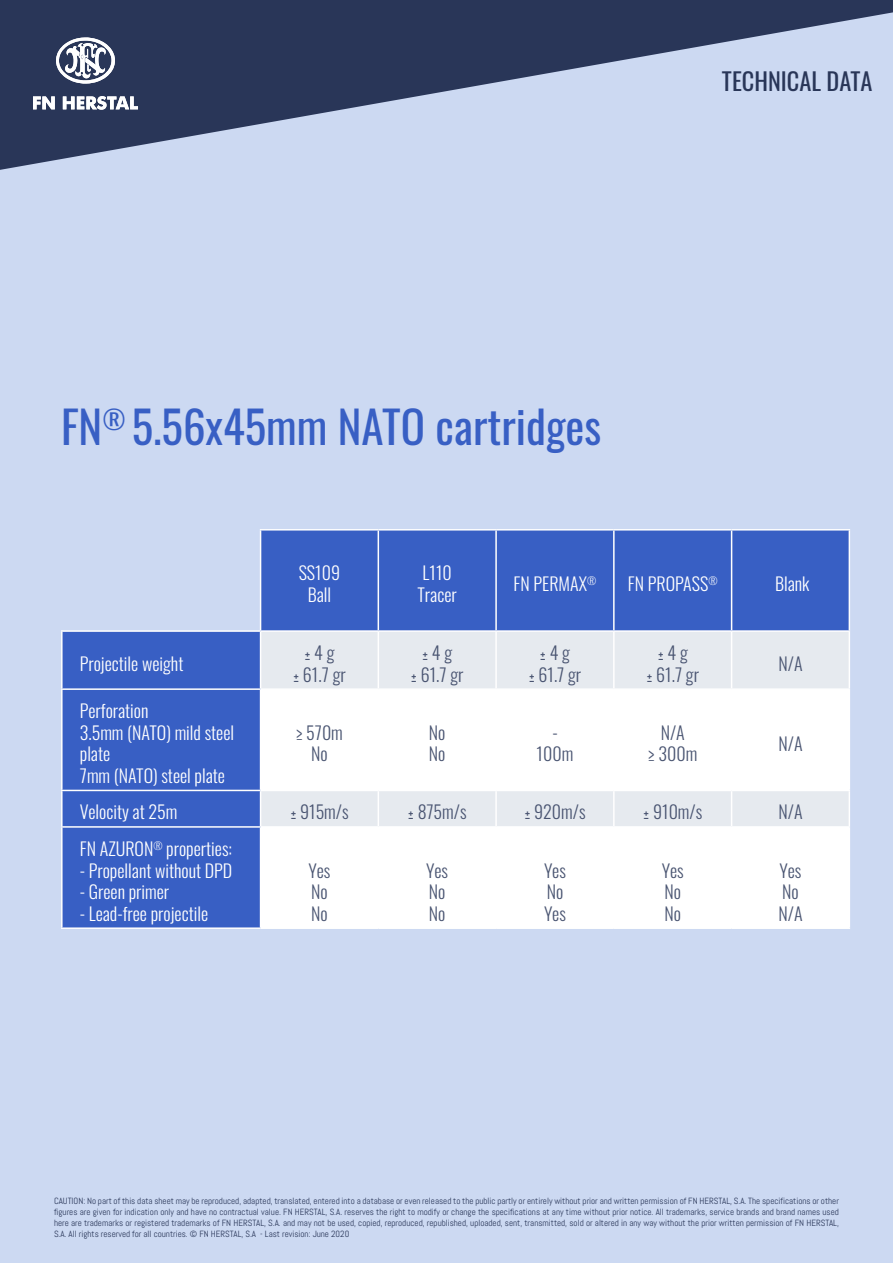
<style>
.page{position:relative;width:893px;height:1263px;background:#ccd9f2}
.page>*{position:absolute;margin:0;border:0;box-sizing:border-box;transform-origin:0 0}
.t1{font:45px "Oswald";color:#385fc4}
.t2{font:24.3px "Oswald";color:#293658}
.t3{font:300 18px/21.6px "Oswald";color:#fff}
.t4{font:300 18px/21.6px "Oswald";color:#495471;text-align:center}
.t5{font:9px/10.8px "Abel";color:#293658;text-align:justify}
</style>
<div class="page">
<svg style="left:0;top:0;width:893px;height:170px;fill:#293658"></svg>
<svg style="left:56px;top:37px;width:59px;height:47px;background:#878ea1"></svg>
<svg style="left:33px;top:96px;width:22px;height:13px"></svg>
<svg style="left:63px;top:96px;width:75px;height:14px"></svg>
<svg style="left:63px;top:530px;width:786px;height:397px;background:#4e71ca"></svg>
<div style="left:261px;top:632px;width:588px;height:56px;background:#e6eaef"></div>
<svg style="left:261px;top:690px;width:588px;height:237px;background:#fbfbfc"></svg>
<hr style="left:378px;top:530px;width:1px;height:100px;background:#fff">
<hr style="left:495px;top:530px;width:2px;height:100px;background:#fff">
<hr style="left:613px;top:530px;width:2px;height:100px;background:#fff">
<hr style="left:731px;top:530px;width:1px;height:100px;background:#fff">
<hr style="left:849px;top:530px;width:1px;height:100px;background:#fff">
<hr style="left:378px;top:632px;width:1px;height:56px;background:#fff">
<hr style="left:495px;top:632px;width:2px;height:56px;background:#fff">
<hr style="left:613px;top:632px;width:2px;height:56px;background:#fff">
<hr style="left:731px;top:632px;width:1px;height:56px;background:#fff">
<hr style="left:849px;top:632px;width:1px;height:56px;background:#fff">
<hr style="left:61px;top:688px;width:200px;height:2px;background:#fff">
<hr style="left:261px;top:688px;width:117px;height:2px;background:#fff">
<hr style="left:378px;top:688px;width:118px;height:2px;background:#fff">
<hr style="left:378px;top:690px;width:1px;height:100px;background:#fff">
<hr style="left:496px;top:688px;width:118px;height:2px;background:#fff">
<hr style="left:495px;top:690px;width:2px;height:100px;background:#fff">
<hr style="left:614px;top:688px;width:118px;height:2px;background:#fff">
<hr style="left:613px;top:690px;width:2px;height:100px;background:#fff">
<hr style="left:732px;top:688px;width:118px;height:2px;background:#fff">
<hr style="left:731px;top:690px;width:1px;height:100px;background:#fff">
<hr style="left:849px;top:690px;width:1px;height:100px;background:#fff">
<hr style="left:61px;top:790px;width:200px;height:1px;background:#fff">
<hr style="left:261px;top:790px;width:117px;height:1px;background:#fff">
<hr style="left:378px;top:790px;width:118px;height:1px;background:#fff">
<hr style="left:378px;top:791px;width:1px;height:35px;background:#fff">
<hr style="left:496px;top:790px;width:118px;height:1px;background:#fff">
<hr style="left:495px;top:791px;width:2px;height:35px;background:#fff">
<hr style="left:614px;top:790px;width:118px;height:1px;background:#fff">
<hr style="left:613px;top:791px;width:2px;height:35px;background:#fff">
<hr style="left:732px;top:790px;width:118px;height:1px;background:#fff">
<hr style="left:731px;top:791px;width:1px;height:35px;background:#fff">
<hr style="left:849px;top:791px;width:1px;height:35px;background:#fff">
<hr style="left:61px;top:927px;width:200px;height:2px;background:#fff">
<hr style="left:260px;top:529px;width:118px;height:1px;background:#fff">
<hr style="left:260px;top:530px;width:1px;height:100px;background:#fff">
<hr style="left:378px;top:529px;width:118px;height:1px;background:#fff">
<hr style="left:496px;top:529px;width:118px;height:1px;background:#fff">
<hr style="left:614px;top:529px;width:118px;height:1px;background:#fff">
<hr style="left:732px;top:529px;width:118px;height:1px;background:#fff">
<hr style="left:61px;top:630px;width:200px;height:2px;background:#fff">
<hr style="left:61px;top:632px;width:2px;height:56px;background:#fff">
<hr style="left:61px;top:690px;width:2px;height:100px;background:#fff">
<hr style="left:61px;top:791px;width:2px;height:35px;background:#fff">
<hr style="left:261px;top:630px;width:117px;height:2px;background:#fff">
<hr style="left:260px;top:632px;width:1px;height:56px;background:#fff">
<hr style="left:378px;top:630px;width:118px;height:2px;background:#fff">
<hr style="left:496px;top:630px;width:118px;height:2px;background:#fff">
<hr style="left:614px;top:630px;width:118px;height:2px;background:#fff">
<hr style="left:732px;top:630px;width:118px;height:2px;background:#fff">
<hr style="left:260px;top:690px;width:1px;height:100px;background:#fff">
<hr style="left:260px;top:791px;width:1px;height:35px;background:#fff">
<hr style="left:61px;top:826px;width:200px;height:2px;background:#fff">
<hr style="left:61px;top:828px;width:2px;height:99px;background:#fff">
<hr style="left:378px;top:828px;width:1px;height:99px;background:#fff">
<hr style="left:495px;top:828px;width:2px;height:99px;background:#fff">
<hr style="left:613px;top:828px;width:2px;height:99px;background:#fff">
<hr style="left:731px;top:828px;width:1px;height:99px;background:#fff">
<hr style="left:849px;top:828px;width:1px;height:99px;background:#fff">
<hr style="left:261px;top:826px;width:117px;height:2px;background:#fff">
<hr style="left:260px;top:828px;width:1px;height:99px;background:#fff">
<hr style="left:378px;top:826px;width:118px;height:2px;background:#fff">
<hr style="left:496px;top:826px;width:118px;height:2px;background:#fff">
<hr style="left:614px;top:826px;width:118px;height:2px;background:#fff">
<hr style="left:732px;top:826px;width:118px;height:2px;background:#fff">
<hr style="left:261px;top:927px;width:117px;height:2px;background:#fff">
<hr style="left:378px;top:927px;width:118px;height:2px;background:#fff">
<hr style="left:496px;top:927px;width:118px;height:2px;background:#fff">
<hr style="left:614px;top:927px;width:118px;height:2px;background:#fff">
<hr style="left:732px;top:927px;width:118px;height:2px;background:#fff">
<h2 class="t2" style="left:722px;top:60px;width:152px">TECHNICAL DATA</h2>
<h1 class="t1" style="left:61px;top:387px;width:542px">FN<sup>®</sup> 5.56x45mm NATO cartridges</h1>
<h3 class="t3" style="left:299px;top:560px;width:43px;text-align:center">SS109<br>Ball</h3>
<h3 class="t3" style="left:417px;top:560px;width:41px">L110<br>Tracer</h3>
<h3 class="t3" style="left:514px;top:571px;width:84px">FN PERMAX<sup>®</sup></h3>
<h3 class="t3" style="left:628px;top:571px;width:91px">FN PROPASS<sup>®</sup></h3>
<h3 class="t3" style="left:775px;top:571px;width:36px">Blank</h3>
<h3 class="t3" style="left:80px;top:651px;width:105px">Projectile weight</h3>
<h3 class="t4" style="left:293px;top:640px;width:54px">± 4 g<br>± 61.7 gr</h3>
<h3 class="t4" style="left:411px;top:640px;width:54px">± 4 g<br>± 61.7 gr</h3>
<h3 class="t4" style="left:529px;top:640px;width:54px">± 4 g<br>± 61.7 gr</h3>
<h3 class="t4" style="left:646px;top:640px;width:54px">± 4 g<br>± 61.7 gr</h3>
<h3 class="t4" style="left:778px;top:651px;width:26px">N/A</h3>
<h3 class="t3" style="left:80px;top:698px;width:156px">Perforation<br>3.5mm (NATO) mild steel plate<br>7mm (NATO) steel plate</h3>
<h3 class="t4" style="left:296px;top:720px;width:48px">≥ 570m<br>No</h3>
<h3 class="t4" style="left:429px;top:720px;width:18px;text-align:left">No<br>No</h3>
<h3 class="t4" style="left:537px;top:720px;width:38px">-<br>100m</h3>
<h3 class="t4" style="left:648px;top:720px;width:51px">N/A<br>≥ 300m</h3>
<h3 class="t4" style="left:778px;top:730px;width:26px">N/A</h3>
<h3 class="t3" style="left:80px;top:799px;width:99px">Velocity at 25m</h3>
<h3 class="t4" style="left:290px;top:799px;width:60px">± 915m/s</h3>
<h3 class="t4" style="left:408px;top:799px;width:60px">± 875m/s</h3>
<h3 class="t4" style="left:524px;top:799px;width:63px">± 920m/s</h3>
<h3 class="t4" style="left:643px;top:799px;width:61px">± 910m/s</h3>
<h3 class="t4" style="left:778px;top:799px;width:26px">N/A</h3>
<h3 class="t3" style="left:80px;top:836px;width:154px">FN AZURON<sup>®</sup> properties:</h3>
<h3 class="t3" style="left:80px;top:857px;width:154px">- Propellant without DPD</h3>
<h3 class="t3" style="left:80px;top:879px;width:91px">- Green primer</h3>
<h3 class="t3" style="left:80px;top:900px;width:130px">- Lead-free projectile</h3>
<h3 class="t4" style="left:309px;top:857px;width:23px;text-align:left">Yes<br>No<br>No</h3>
<h3 class="t4" style="left:426px;top:857px;width:23px;text-align:left">Yes<br>No<br>No</h3>
<h3 class="t4" style="left:544px;top:857px;width:23px;text-align:left">Yes<br>No<br>Yes</h3>
<h3 class="t4" style="left:662px;top:857px;width:23px;text-align:left">Yes<br>No<br>No</h3>
<h3 class="t4" style="left:778px;top:857px;width:26px;text-align:left">Yes<br>No<br>N/A</h3>
<p class="t5" style="left:54px;top:1196px;width:786px">CAUTION: No part of this data sheet may be reproduced, adapted, translated, entered into a database or even released to the public partly or entirely without prior and written permission of FN HERSTAL, S.A. The specifications or other figures are given for indication only and have no contractual value. FN HERSTAL, S.A. reserves the right to modify or change the specifications at any time without prior notice. All trademarks, service brands and brand names used here are trademarks or registered trademarks of FN HERSTAL, S.A. and may not be used, copied, reproduced, republished, uploaded, sent, transmitted, sold or altered in any way without the prior written permission of FN HERSTAL, S.A. All rights reserved for all countries. © FN HERSTAL, S.A - Last revision: June 2020</p>
</div>
